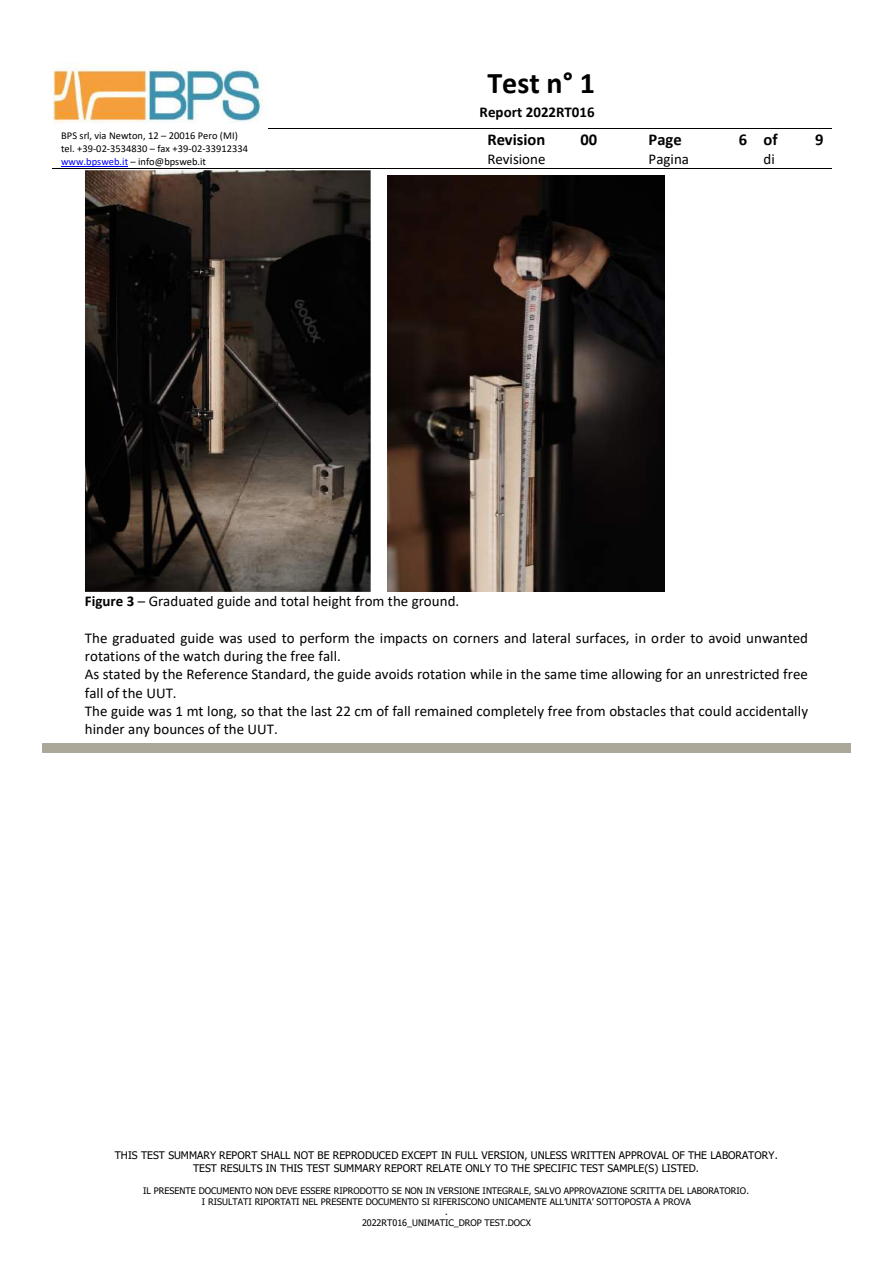
<style>
.page{position:relative;width:893px;height:1263px;background:#fff}
.page>*{position:absolute;margin:0;border:0;box-sizing:border-box;transform-origin:0 0}
.t1{font:700 30px "Calibri";color:#000}
.t2{font:700 16.5px "Calibri";color:#000}
.t3{font:15px/18.3px "Calibri";color:#000}
.t4{font:700 15px "Calibri";color:#000}
.t5{font:10.5px/12.6px "Tahoma";color:#000;text-align:center}
.t6{font:10.5px/12.8px "Calibri";letter-spacing:.005em;color:#000}
.t7{font:9px/10.8px "Tahoma";color:#000;text-align:center}
.s1{color:#00f}
.s2{font-weight:700}
</style>
<div class="page">
<hr style="left:61px;top:166px;width:67px;height:1px;background:#00f">
<hr style="left:53px;top:129px;width:402px;height:1px;background:#000">
<hr style="left:456px;top:129px;width:117px;height:1px;background:#000">
<hr style="left:573px;top:129px;width:38px;height:1px;background:#000">
<hr style="left:611px;top:129px;width:102px;height:1px;background:#000">
<hr style="left:714px;top:129px;width:41px;height:1px;background:#000">
<hr style="left:756px;top:129px;width:31px;height:1px;background:#000">
<hr style="left:788px;top:129px;width:43px;height:1px;background:#000">
<hr style="left:52px;top:168px;width:403px;height:1px;background:#000">
<hr style="left:455px;top:168px;width:118px;height:1px;background:#000">
<hr style="left:572px;top:168px;width:39px;height:1px;background:#000">
<hr style="left:610px;top:168px;width:103px;height:1px;background:#000">
<hr style="left:713px;top:168px;width:42px;height:1px;background:#000">
<hr style="left:755px;top:168px;width:32px;height:1px;background:#000">
<hr style="left:787px;top:168px;width:44px;height:1px;background:#000">
<img style="left:53px;top:62px;width:210px;height:61px">
<img style="left:85px;top:170px;width:286px;height:422px">
<img style="left:388px;top:176px;width:276px;height:416px">
<div style="left:42px;top:744px;width:808px;height:9px;background:#aca899"></div>
<h1 class="t1" style="left:487px;top:62px;width:109px">Test n° 1</h1>
<p class="t4" style="left:480px;top:102px;width:117px">Report 2022RT016</p>
<p class="t6" style="left:61px;top:129px;width:189px">BPS srl, via Newton, 12 – 20016 Pero (MI) tel. +39-02-3534830 – fax +39-02-33912334 <span class="s1">www.bpsweb.it</span> – info@bpsweb.it</p>
<p class="t2" style="left:487px;top:128px;width:59px">Revision</p>
<p class="t3" style="left:487px;top:149px;width:60px">Revisione</p>
<p class="t2" style="left:580px;top:128px;width:18px">00</p>
<p class="t2" style="left:649px;top:128px;width:35px">Page</p>
<p class="t3" style="left:649px;top:149px;width:42px">Pagina</p>
<p class="t2" style="left:739px;top:128px;width:40px">6 of</p>
<p class="t3" style="left:764px;top:149px;width:13px">di</p>
<p class="t2" style="left:815px;top:128px;width:10px">9</p>
<p class="t3" style="left:85px;top:592px;width:376px"><span class="s2">Figure 3</span> – Graduated guide and total height from the ground.</p>
<p class="t3" style="left:85px;top:628px;width:725px">The graduated guide was used to perform the impacts on corners and lateral surfaces, in order to avoid unwanted rotations of the watch during the free fall.<br>As stated by the Reference Standard, the guide avoids rotation while in the same time allowing for an unrestricted free fall of the UUT.<br>The guide was 1 mt long, so that the last 22 cm of fall remained completely free from obstacles that could accidentally hinder any bounces of the UUT.</p>
<p class="t5" style="left:115px;top:1149px;width:664px">THIS TEST SUMMARY REPORT SHALL NOT BE REPRODUCED EXCEPT IN FULL VERSION, UNLESS WRITTEN APPROVAL OF THE LABORATORY.<br>TEST RESULTS IN THIS TEST SUMMARY REPORT RELATE ONLY TO THE SPECIFIC TEST SAMPLE(S) LISTED.</p>
<p class="t7" style="left:143px;top:1185px;width:607px">IL PRESENTE DOCUMENTO NON DEVE ESSERE RIPRODOTTO SE NON IN VERSIONE INTEGRALE, SALVO APPROVAZIONE SCRITTA DEL LABORATORIO.<br>I RISULTATI RIPORTATI NEL PRESENTE DOCUMENTO SI RIFERISCONO UNICAMENTE ALL’UNITA’ SOTTOPOSTA A PROVA<br>.<br>2022RT016_UNIMATIC_DROP TEST.DOCX</p>
</div>
